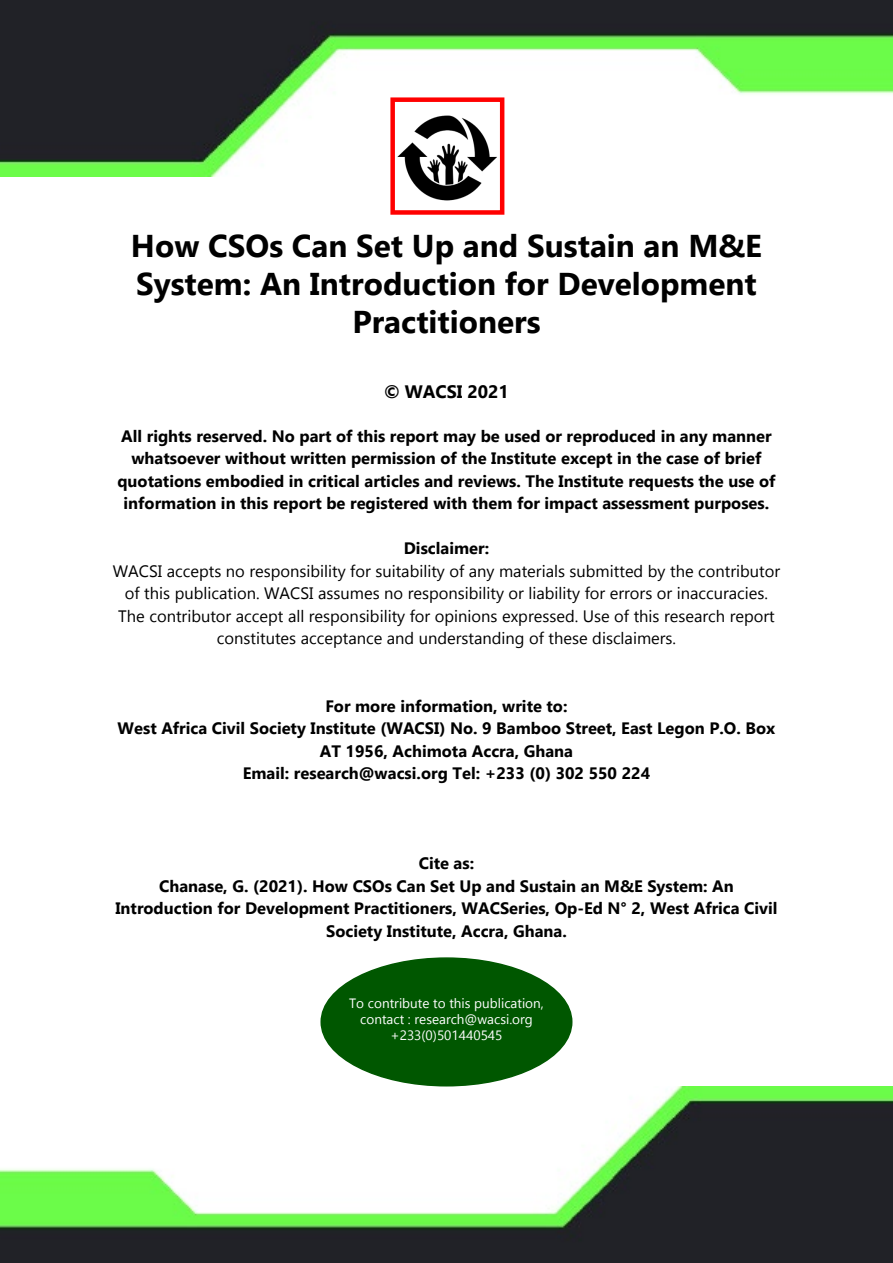
<style>
.page{position:relative;width:893px;height:1263px;background:#fff}
.page>*{position:absolute;margin:0;border:0;box-sizing:border-box;transform-origin:0 0}
.t1{font:700 31.5px/37.8px "Gadugi";color:#000;text-align:center}
.t2{font:700 18px "Gadugi";color:#000}
.t3{font:700 16.5px/22.5px "Gadugi";color:#000;text-align:center}
.t4{font:16.5px/22.5px "Gadugi";color:#000;text-align:center}
.t5{font:13.5px/16.2px "Gadugi";color:#fff;text-align:center}
</style>
<div class="page">
<img style="left:0;top:1086px;width:893px;height:177px">
<img style="left:0;top:0;width:893px;height:176px">
<div style="left:321px;top:958px;width:251px;height:128px;background:#005700;border-radius:50%"></div>
<img style="left:396px;top:104px;width:103px;height:97px">
<div style="left:390px;top:97px;width:114px;height:118px;border:4px solid #f00"></div>
<h1 class="t1" style="left:131px;top:227px;width:633px">How CSOs Can Set Up and Sustain an M&amp;E<br>System: An Introduction for Development<br>Practitioners</h1>
<p class="t2" style="left:384px;top:380px;width:126px">© WACSI 2021</p>
<p class="t3" style="left:117px;top:425px;width:660px">All rights reserved. No part of this report may be used or reproduced in any manner whatsoever without written permission of the Institute except in the case of brief quotations embodied in critical articles and reviews. The Institute requests the use of information in this report be registered with them for impact assessment purposes.</p>
<p class="t3" style="left:404px;top:537px;width:87px">Disclaimer:</p>
<p class="t4" style="left:113px;top:560px;width:669px">WACSI accepts no responsibility for suitability of any materials submitted by the contributor of this publication. WACSI assumes no responsibility or liability for errors or inaccuracies.<br>The contributor accept all responsibility for opinions expressed. Use of this research report constitutes acceptance and understanding of these disclaimers.</p>
<p class="t3" style="left:118px;top:695px;width:659px">For more information, write to:<br>West Africa Civil Society Institute (WACSI) No. 9 Bamboo Street, East Legon P.O. Box AT 1956, Achimota Accra, Ghana<br>Email: research@wacsi.org Tel: +233 (0) 302 550 224</p>
<p class="t3" style="left:115px;top:852px;width:664px">Cite as:<br>Chanase, G. (2021). How CSOs Can Set Up and Sustain an M&amp;E System: An Introduction for Development Practitioners, WACSeries, Op-Ed N° 2, West Africa Civil Society Institute, Accra, Ghana.</p>
<p class="t5" style="left:349px;top:995px;width:196px">To contribute to this publication, contact : research@wacsi.org +233(0)501440545</p>
</div>
